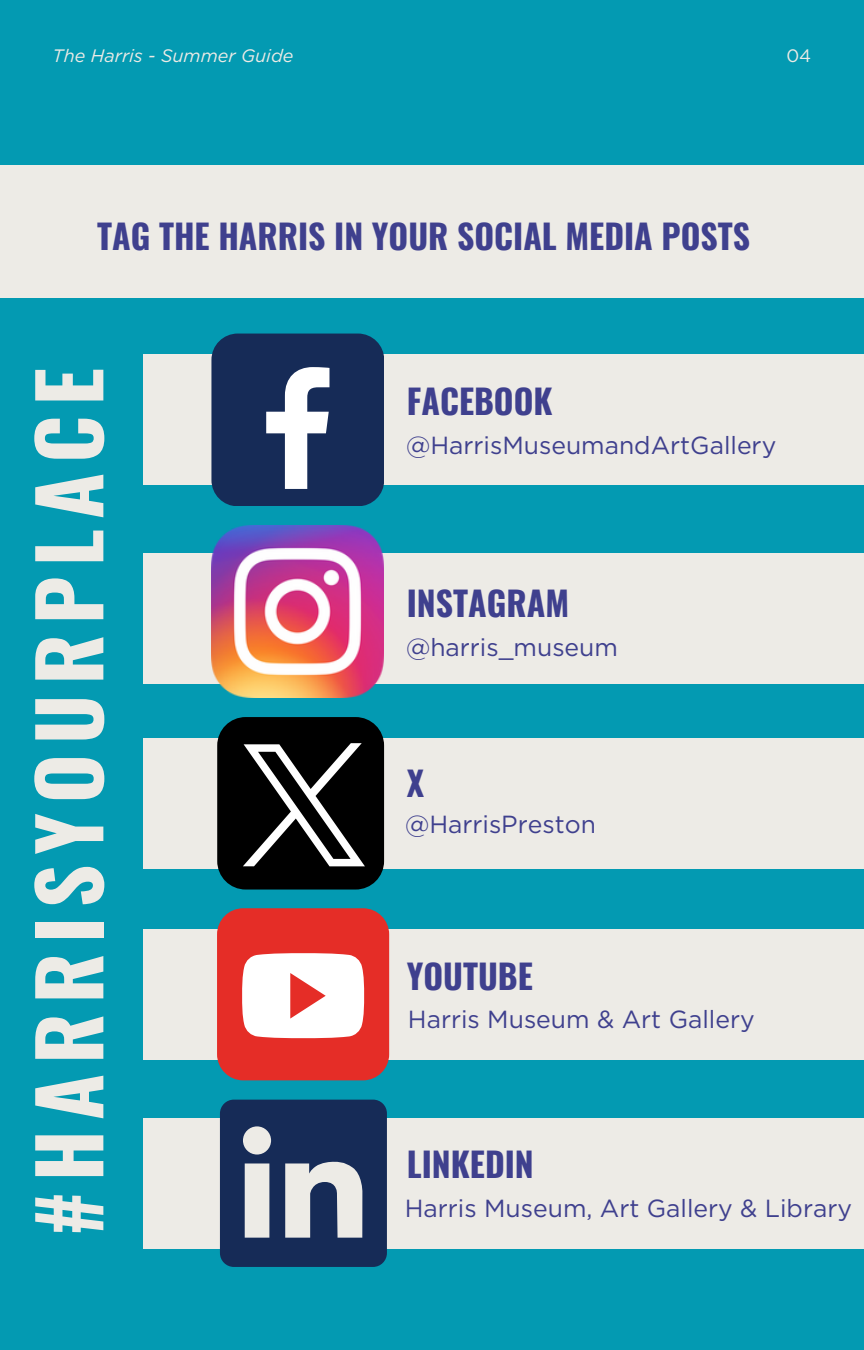
<style>
.page{position:relative;width:864px;height:1350px;background:#039ab2}
.page>*{position:absolute;margin:0;border:0;box-sizing:border-box;transform-origin:0 0}
.t1{font:700 84.15px "Oswald";letter-spacing:.12em;color:#edebe6}
.t2{font:700 33.75px "Oswald";color:#3f408e}
.t3{font:24.75px "Gotham";color:#3f408e}
.t4{font:italic 18px "Gotham";color:#edebe6}
.t5{font:18px "Gotham";color:#edebe6}
</style>
<div class="page">
<div style="left:0;top:165px;width:864px;height:133px;background:#edebe6"></div>
<div style="left:143px;top:1118px;width:721px;height:131px;background:#edebe6"></div>
<div style="left:143px;top:355px;width:721px;height:130px;background:#edebe6"></div>
<div style="left:211px;top:334px;width:173px;height:172px;background:#162b57;border-radius:26px"></div>
<svg style="left:266px;top:367px;width:63px;height:122px"></svg>
<div style="left:143px;top:554px;width:721px;height:130px;background:#edebe6"></div>
<img style="left:211px;top:526px;width:173px;height:172px">
<div style="left:143px;top:738px;width:721px;height:131px;background:#edebe6"></div>
<div style="left:217px;top:717px;width:167px;height:173px;background:#000;border-radius:28px"></div>
<div style="left:143px;top:929px;width:721px;height:131px;background:#edebe6"></div>
<div style="left:217px;top:908px;width:172px;height:172px;background:#e52d27;border-radius:26px"></div>
<svg style="left:242px;top:953px;width:122px;height:85px;background:#fbe3e2"></svg>
<svg style="left:220px;top:1100px;width:167px;height:167px"></svg>
<svg style="left:232px;top:743px;width:138px;height:145px"></svg>
<p class="t4" style="left:53px;top:45px;width:242px">The Harris - Summer Guide</p>
<p class="t5" style="left:786px;top:45px;width:26px">04</p>
<p class="t2" style="left:97px;top:209px;width:655px">TAG THE HARRIS IN YOUR SOCIAL MEDIA POSTS</p>
<p class="t1" style="left:3px;top:1236px;width:870px;rotate:-90deg">#HARRISYOURPLACE</p>
<p class="t2" style="left:407px;top:375px;width:147px">FACEBOOK</p>
<h3 class="t3" style="left:406px;top:430px;width:372px">@HarrisMuseumandArtGallery</h3>
<p class="t2" style="left:407px;top:577px;width:164px">INSTAGRAM</p>
<p class="t3" style="left:406px;top:632px;width:213px">@harris_museum</p>
<h3 class="t2" style="left:407px;top:756px;width:19px">X</h3>
<p class="t3" style="left:405px;top:809px;width:192px">@HarrisPreston</p>
<p class="t2" style="left:407px;top:949px;width:128px">YOUTUBE</p>
<h3 class="t3" style="left:408px;top:1005px;width:348px">Harris Museum &amp; Art Gallery</h3>
<p class="t2" style="left:407px;top:1138px;width:129px">LINKEDIN</p>
<p class="t3" style="left:405px;top:1193px;width:449px">Harris Museum, Art Gallery &amp; Library</p>
</div>
